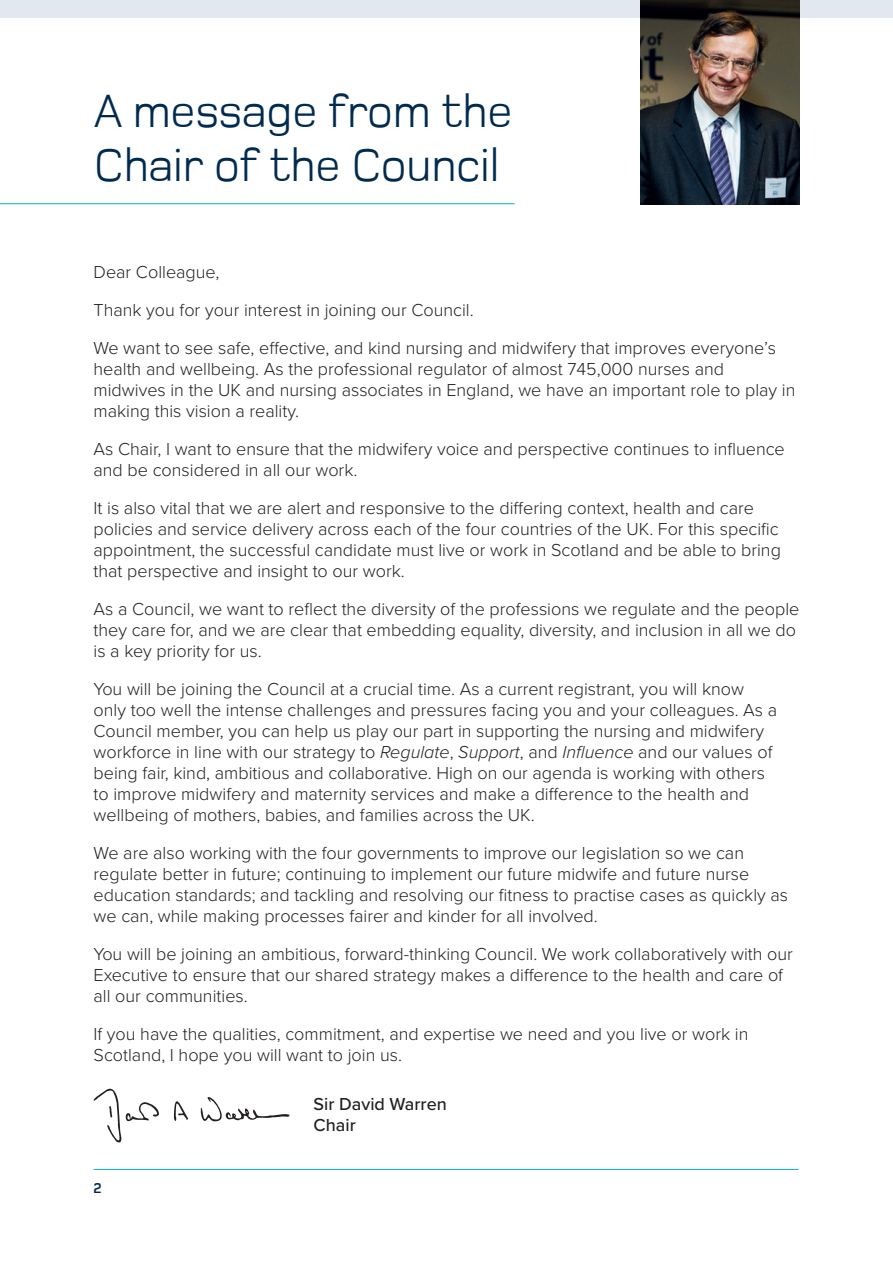
<style>
.page{position:relative;width:893px;height:1263px;background:#fff}
.page>*{position:absolute;margin:0;border:0;box-sizing:border-box;transform-origin:0 0}
.CBP_Heading{font:48px "Foundry Monoline";letter-spacing:-.02em;color:#002b4f}
.CBP_Body{font:300 18px/21px "Proxima Nova";color:#231f20}
.CBP_Body-2{font:500 18px/21px "Proxima Nova";color:#231f20}
.t1{font:700 14.85px "Foundry Monoline";color:#002b4f}
.s1{font-style:italic}
</style>
<div class="page">
<div style="left:0;top:0;width:893px;height:18px;background:#e2e8f0"></div>
<hr style="left:94px;top:1169px;width:705px;height:1px;background:#00b4cb">
<img style="left:641px;top:0;width:158px;height:204px">
<hr style="left:0;top:203px;width:514px;height:1px;background:#00b4cb">
<svg style="left:200px;top:1097px;width:89px;height:25px"></svg>
<svg style="left:174px;top:1101px;width:14px;height:20px"></svg>
<svg style="left:94px;top:1089px;width:65px;height:53px"></svg>
<p class="CBP_Heading" style="left:94px;top:86px;width:421px">A message from the</p>
<p class="CBP_Heading" style="left:94px;top:140px;width:408px">Chair of the Council</p>
<p class="CBP_Body" style="left:94px;top:261px;width:128px">Dear Colleague,</p>
<p class="CBP_Body" style="left:94px;top:299px;width:382px">Thank you for your interest in joining our Council.</p>
<p class="CBP_Body" style="left:94px;top:337px;width:703px">We want to see safe, effective, and kind nursing and midwifery that improves everyone’s health and wellbeing. As the professional regulator of almost 745,000 nurses and midwives in the UK and nursing associates in England, we have an important role to play in making this vision a reality.</p>
<p class="CBP_Body" style="left:94px;top:438px;width:693px">As Chair, I want to ensure that the midwifery voice and perspective continues to influence and be considered in all our work.</p>
<p class="CBP_Body" style="left:94px;top:497px;width:689px">It is also vital that we are alert and responsive to the differing context, health and care policies and service delivery across each of the four countries of the UK. For this specific appointment, the successful candidate must live or work in Scotland and be able to bring that perspective and insight to our work.</p>
<p class="CBP_Body" style="left:94px;top:598px;width:707px">As a Council, we want to reflect the diversity of the professions we regulate and the people they care for, and we are clear that embedding equality, diversity, and inclusion in all we do is a key priority for us.</p>
<p class="CBP_Body" style="left:94px;top:678px;width:685px">You will be joining the Council at a crucial time. As a current registrant, you will know only too well the intense challenges and pressures facing you and your colleagues. As a Council member, you can help us play our part in supporting the nursing and midwifery workforce in line with our strategy to <span class="s1">Regulate</span>, <span class="s1">Support</span>, and <span class="s1">Influence</span> and our values of being fair, kind, ambitious and collaborative. High on our agenda is working with others to improve midwifery and maternity services and make a difference to the health and wellbeing of mothers, babies, and families across the UK.</p>
<p class="CBP_Body" style="left:94px;top:842px;width:696px">We are also working with the four governments to improve our legislation so we can regulate better in future; continuing to implement our future midwife and future nurse education standards; and tackling and resolving our fitness to practise cases as quickly as we can, while making processes fairer and kinder for all involved.</p>
<p class="CBP_Body" style="left:94px;top:943px;width:701px">You will be joining an ambitious, forward-thinking Council. We work collaboratively with our<br>Executive to ensure that our shared strategy makes a difference to the health and care of all our communities.</p>
<p class="CBP_Body" style="left:94px;top:1023px;width:656px">If you have the qualities, commitment, and expertise we need and you live or work in<br>Scotland, I hope you will want to join us.</p>
<p class="CBP_Body-2" style="left:314px;top:1093px;width:135px">Sir David Warren<br>Chair</p>
<p class="t1" style="left:94px;top:1180px;width:10px">2</p>
</div>
